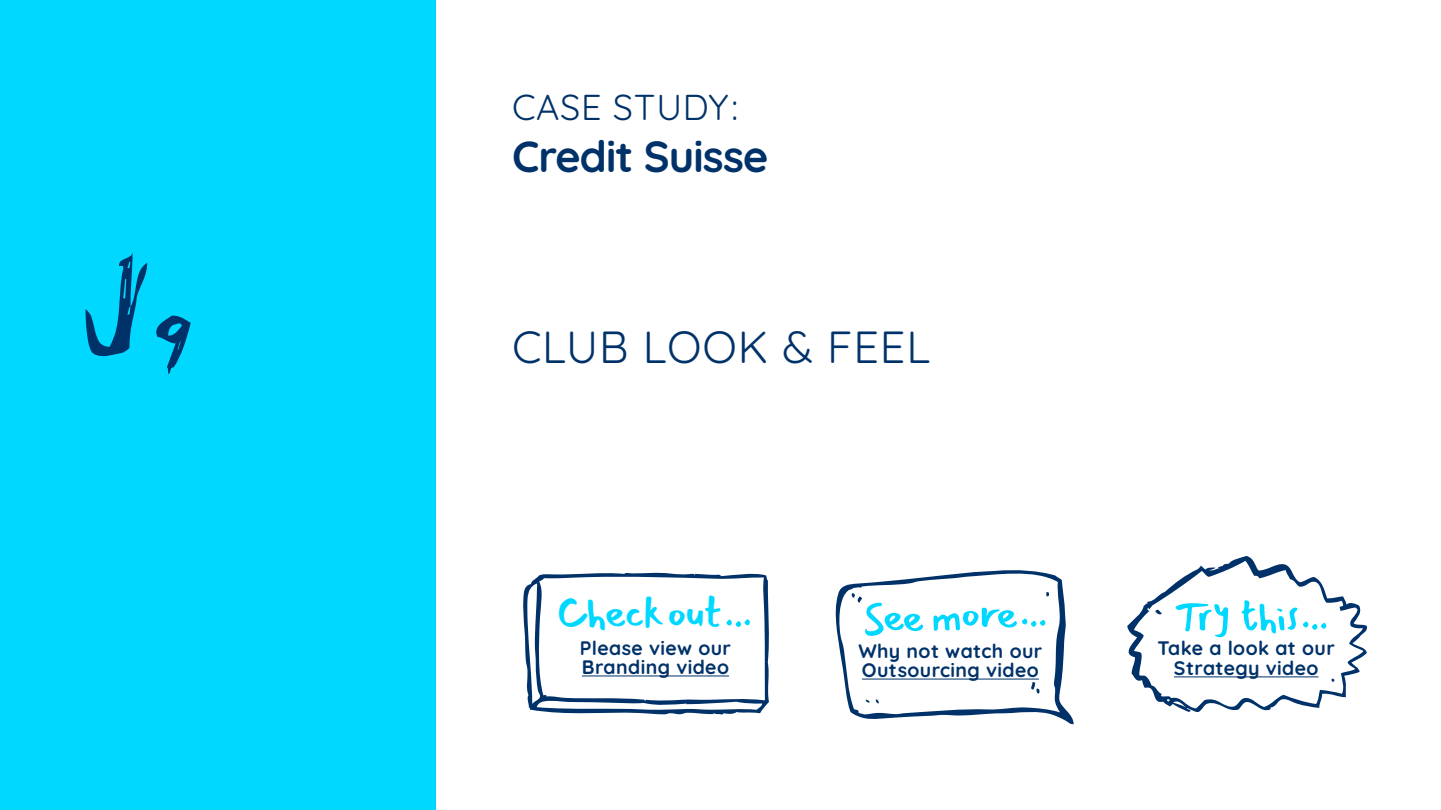
<style>
.page{position:relative;width:1441px;height:810px;background:#fff}
.page>*{position:absolute;margin:0;border:0;box-sizing:border-box;transform-origin:0 0}
.t1{font:45px "Quicksand";letter-spacing:.02em;color:#003269}
.t2{font:700 43.5px "Quicksand";letter-spacing:-.02em;color:#003269}
.t3{font:42.9px "Mansalva";letter-spacing:-.02em;color:#00d8ff}
.t4{font:36px "Quicksand";letter-spacing:.02em;color:#003269}
.t5{font:700 19.5px/19.5px "Quicksand";letter-spacing:.02em;color:#003269}
</style>
<div class="page">
<svg style="left:1127px;top:556px;width:239px;height:156px"></svg>
<div style="left:0;top:0;width:435px;height:810px;background:#00d8ff"></div>
<svg style="left:156px;top:316px;width:35px;height:58px"></svg>
<svg style="left:85px;top:252px;width:62px;height:105px"></svg>
<svg style="left:835px;top:570px;width:238px;height:155px"></svg>
<svg style="left:523px;top:572px;width:246px;height:143px"></svg>
<h3 class="t4" style="left:512px;top:79px;width:228px">CASE STUDY:</h3>
<h2 class="t2" style="left:512px;top:123px;width:258px">Credit Suisse</h2>
<h1 class="t1" style="left:512px;top:313px;width:420px">CLUB LOOK &amp; FEEL</h1>
<h3 class="t3" style="left:555px;top:579px;width:167px">Checkout</h3>
<p class="t5" style="left:579px;top:636px;width:153px">Please view our<br>Branding video</p>
<p class="t5" style="left:858px;top:639px;width:185px">Why not watch our<br>Outsourcing video</p>
<p class="t5" style="left:1157px;top:637px;width:179px;text-align:center">Take a look at our<br>Strategy video</p>
</div>
